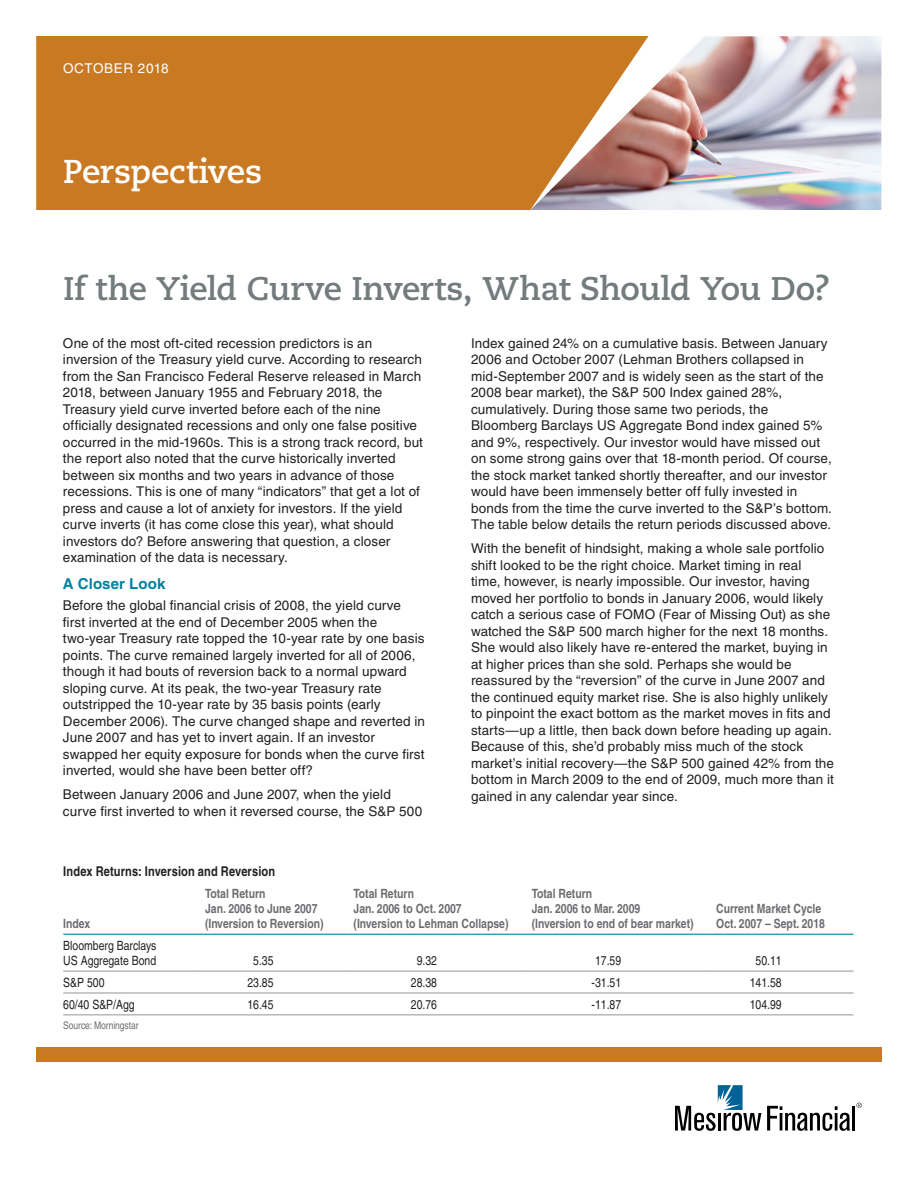
<style>
.page{position:relative;width:918px;height:1188px;background:#fff}
.page>*{position:absolute;margin:0;border:0;box-sizing:border-box;transform-origin:0 0}
.Body_Copy{font:700 33px "Caecilia LT Std";letter-spacing:-.01em;color:#fff}
.NL_Headline{font:700 32.7px "Caecilia LT Std";letter-spacing:-.015em;color:#737b7d}
.NL_Subhead_1{font:700 15px "Helvetica LT";letter-spacing:.005em;color:#0081a0}
.Body_Copy-2{font:13.5px/16.5px "Helvetica LT";letter-spacing:.01em;color:#231f20}
.Chart_title{font:700 condensed 13.5px "Helvetica LT";letter-spacing:.01em;color:#231f20}
.t1{font:13.5px "Helvetica LT";letter-spacing:.04em;color:#fff}
.Table_Category{font:700 condensed 12.75px/15px "Helvetica LT";color:#6c6d70}
.Table_Data_Tabbed{font:condensed 12.75px "Helvetica LT";color:#231f20}
.Table_data_left{font:condensed 12.75px/15px "Helvetica LT";color:#231f20}
.Chart_source{font:condensed 10.5px "Helvetica LT";letter-spacing:-.01em;color:#6c6d70}
</style>
<div class="page">
<svg style="left:767px;top:1106px;width:83px;height:25px"></svg>
<hr style="left:852px;top:1106px;width:3px;height:25px;background:#000">
<svg style="left:675px;top:1085px;width:86px;height:46px"></svg>
<svg style="left:856px;top:1103px;width:6px;height:5px"></svg>
<div style="left:36px;top:1047px;width:846px;height:15px;background:#c97922"></div>
<img style="left:649px;top:36px;width:232px;height:174px">
<svg style="left:36px;top:36px;width:613px;height:174px;background:#c87d2e"></svg>
<hr style="left:63px;top:971px;width:136px;height:1px;background:#939598">
<hr style="left:199px;top:971px;width:149px;height:1px;background:#939598">
<hr style="left:348px;top:971px;width:178px;height:1px;background:#939598">
<hr style="left:526px;top:971px;width:184px;height:1px;background:#939598">
<hr style="left:710px;top:971px;width:144px;height:1px;background:#939598">
<hr style="left:63px;top:993px;width:136px;height:1px;background:#939598">
<hr style="left:199px;top:993px;width:149px;height:1px;background:#939598">
<hr style="left:348px;top:993px;width:178px;height:1px;background:#939598">
<hr style="left:526px;top:993px;width:184px;height:1px;background:#939598">
<hr style="left:710px;top:993px;width:144px;height:1px;background:#939598">
<hr style="left:63px;top:1015px;width:136px;height:1px;background:#939598">
<hr style="left:199px;top:1015px;width:149px;height:1px;background:#939598">
<hr style="left:348px;top:1015px;width:178px;height:1px;background:#939598">
<hr style="left:526px;top:1015px;width:184px;height:1px;background:#939598">
<hr style="left:710px;top:1015px;width:144px;height:1px;background:#939598">
<hr style="left:63px;top:934px;width:136px;height:1px;background:#0081a0">
<hr style="left:199px;top:934px;width:149px;height:1px;background:#0081a0">
<hr style="left:348px;top:934px;width:178px;height:1px;background:#0081a0">
<hr style="left:526px;top:934px;width:184px;height:1px;background:#0081a0">
<hr style="left:710px;top:934px;width:144px;height:1px;background:#0081a0">
<p class="t1" style="left:63px;top:61px;width:107px">OCTOBER 2018</p>
<p class="Body_Copy" style="left:63px;top:152px;width:200px">Perspectives</p>
<p class="NL_Headline" style="left:63px;top:270px;width:769px">If the Yield Curve Inverts, What Should You Do?</p>
<p class="Body_Copy-2" style="left:63px;top:335px;width:362px">One of the most oft-cited recession predictors is an inversion of the Treasury yield curve. According to research from the San Francisco Federal Reserve released in March 2018, between January 1955 and February 2018, the Treasury yield curve inverted before each of the nine officially designated recessions and only one false positive occurred in the mid-1960s. This is a strong track record, but the report also noted that the curve historically inverted between six months and two years in advance of those recessions. This is one of many “indicators” that get a lot of press and cause a lot of anxiety for investors. If the yield curve inverts (it has come close this year), what should investors do? Before answering that question, a closer examination of the data is necessary.</p>
<p class="NL_Subhead_1" style="left:63px;top:575px;width:104px">A Closer Look</p>
<p class="Body_Copy-2" style="left:63px;top:597px;width:364px">Before the global financial crisis of 2008, the yield curve first inverted at the end of December 2005 when the two-year Treasury rate topped the 10-year rate by one basis points. The curve remained largely inverted for all of 2006, though it had bouts of reversion back to a normal upward sloping curve. At its peak, the two-year Treasury rate outstripped the 10-year rate by 35 basis points (early December 2006). The curve changed shape and reverted in June 2007 and has yet to invert again. If an investor swapped her equity exposure for bonds when the curve first inverted, would she have been better off?</p>
<p class="Body_Copy-2" style="left:63px;top:786px;width:361px">Between January 2006 and June 2007, when the yield curve first inverted to when it reversed course, the S&amp;P 500</p>
<p class="Chart_title" style="left:63px;top:863px;width:213px">Index Returns: Inversion and Reversion</p>
<p class="Body_Copy-2" style="left:471px;top:335px;width:362px">Index gained 24% on a cumulative basis. Between January 2006 and October 2007 (Lehman Brothers collapsed in mid-September 2007 and is widely seen as the start of the 2008 bear market), the S&amp;P 500 Index gained 28%, cumulatively. During those same two periods, the Bloomberg Barclays US Aggregate Bond index gained 5% and 9%, respectively. Our investor would have missed out on some strong gains over that 18-month period. Of course, the stock market tanked shortly thereafter, and our investor would have been immensely better off fully invested in bonds from the time the curve inverted to the S&amp;P’s bottom.<br>The table below details the return periods discussed above.</p>
<p class="Body_Copy-2" style="left:471px;top:540px;width:364px">With the benefit of hindsight, making a whole sale portfolio shift looked to be the right choice. Market timing in real time, however, is nearly impossible. Our investor, having moved her portfolio to bonds in January 2006, would likely catch a serious case of FOMO (Fear of Missing Out) as she watched the S&amp;P 500 march higher for the next 18 months.<br>She would also likely have re-entered the market, buying in at higher prices than she sold. Perhaps she would be reassured by the “reversion” of the curve in June 2007 and the continued equity market rise. She is also highly unlikely to pinpoint the exact bottom as the market moves in fits and starts—up a little, then back down before heading up again.<br>Because of this, she’d probably miss much of the stock market’s initial recovery—the S&amp;P 500 gained 42% from the bottom in March 2009 to the end of 2009, much more than it gained in any calendar year since.</p>
<p class="Table_Category" style="left:63px;top:916px;width:29px">Index</p>
<p class="Table_data_left" style="left:63px;top:938px;width:95px">Bloomberg Barclays<br>US Aggregate Bond</p>
<p class="Table_Category" style="left:205px;top:886px;width:120px">Total Return<br>Jan. 2006 to June 2007 (Inversion to Reversion)</p>
<p class="Table_Category" style="left:354px;top:886px;width:157px">Total Return<br>Jan. 2006 to Oct. 2007 (Inversion to Lehman Collapse)</p>
<p class="Table_Category" style="left:532px;top:886px;width:163px">Total Return<br>Jan. 2006 to Mar. 2009<br>(Inversion to end of bear market)</p>
<p class="Table_Category" style="left:716px;top:901px;width:110px">Current Market Cycle<br>Oct. 2007 – Sept. 2018</p>
<p class="Table_Data_Tabbed" style="left:253px;top:953px;width:22px">5.35</p>
<p class="Table_Data_Tabbed" style="left:417px;top:953px;width:22px">9.32</p>
<p class="Table_Data_Tabbed" style="left:595px;top:953px;width:28px">17.59</p>
<p class="Table_Data_Tabbed" style="left:756px;top:953px;width:28px">50.11</p>
<p class="Table_data_left" style="left:63px;top:975px;width:43px">S&amp;P 500</p>
<p class="Table_Data_Tabbed" style="left:247px;top:975px;width:28px">23.85</p>
<p class="Table_Data_Tabbed" style="left:411px;top:975px;width:28px">28.38</p>
<p class="Table_Data_Tabbed" style="left:592px;top:975px;width:31px">-31.51</p>
<p class="Table_Data_Tabbed" style="left:750px;top:975px;width:33px">141.58</p>
<p class="Table_data_left" style="left:63px;top:997px;width:73px">60/40 S&amp;P/Agg</p>
<p class="Table_Data_Tabbed" style="left:247px;top:997px;width:28px">16.45</p>
<p class="Table_Data_Tabbed" style="left:411px;top:997px;width:28px">20.76</p>
<p class="Table_Data_Tabbed" style="left:592px;top:997px;width:31px">-11.87</p>
<p class="Table_Data_Tabbed" style="left:750px;top:997px;width:33px">104.99</p>
<p class="Chart_source" style="left:63px;top:1019px;width:77px">Source: Morningstar</p>
</div>
